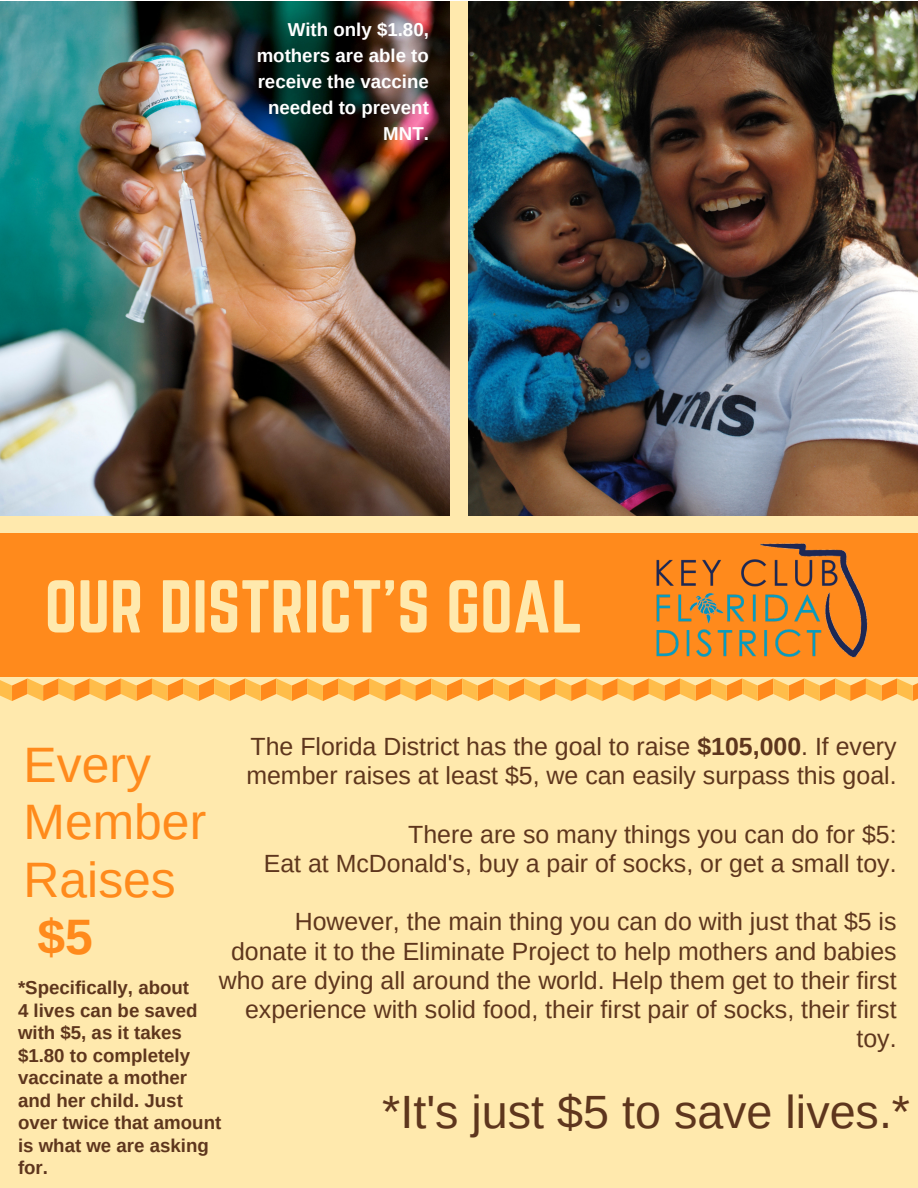
<style>
.page{position:relative;width:918px;height:1188px;background:#fff}
.page>*{position:absolute;margin:0;border:0;box-sizing:border-box;transform-origin:0 0}
.t1{font:65.4px "Norwester";color:#ffe9ad}
.t2{font:49.8px/57.3px "Arimo";color:#ff8a1c}
.t3{font:700 49.8px "Arimo";color:#ff8a1c}
.t4{font:46.65px "Arimo";color:#5e361d}
.t5{font:24.9px/29.2px "Arimo";color:#5e361d;text-align:right}
.t6{font:700 18.75px/22.5px "Arimo";color:#5e361d}
.t7{font:700 18.75px/25.8px "Arimo";color:#fff;text-align:right}
.s1{font-weight:700}
</style>
<div class="page">
<div style="left:0;top:2px;width:918px;height:1186px;background:#ffe9ad"></div>
<img style="left:0;top:2px;width:450px;height:513px">
<img style="left:468px;top:2px;width:450px;height:513px">
<div style="left:0;top:533px;width:918px;height:144px;background:#ff8a1c"></div>
<img style="left:656px;top:543px;width:212px;height:115px">
<svg style="left:0;top:678px;width:918px;height:23px"></svg>
<p class="t7" style="left:257px;top:17px;width:174px">With only $1.80, mothers are able to receive the vaccine needed to prevent<br>MNT.</p>
<h1 class="t1" style="left:45px;top:575px;width:540px">OUR DISTRICT'S GOAL</h1>
<p class="t5" style="left:246px;top:732px;width:652px;text-align:left">The Florida District has the goal to raise <span class="s1">$105,000</span>. If every member raises at least $5, we can easily surpass this goal.</p>
<p class="t5" style="left:264px;top:819px;width:634px">There are so many things you can do for $5:<br>Eat at McDonald's, buy a pair of socks, or get a small toy.</p>
<p class="t5" style="left:219px;top:907px;width:679px">However, the main thing you can do with just that $5 is donate it to the Eliminate Project to help mothers and babies who are dying all around the world. Help them get to their first experience with solid food, their first pair of socks, their first toy.</p>
<h2 class="t2" style="left:24px;top:736px;width:184px">Every<br>Member<br>Raises</h2>
<h2 class="t3" style="left:37px;top:909px;width:57px">$5</h2>
<p class="t6" style="left:18px;top:976px;width:205px">*Specifically, about<br>4 lives can be saved with $5, as it takes $1.80 to completely vaccinate a mother and her child. Just over twice that amount is what we are asking for.</p>
<h3 class="t4" style="left:382px;top:1086px;width:529px">*It's just $5 to save lives.*</h3>
</div>
